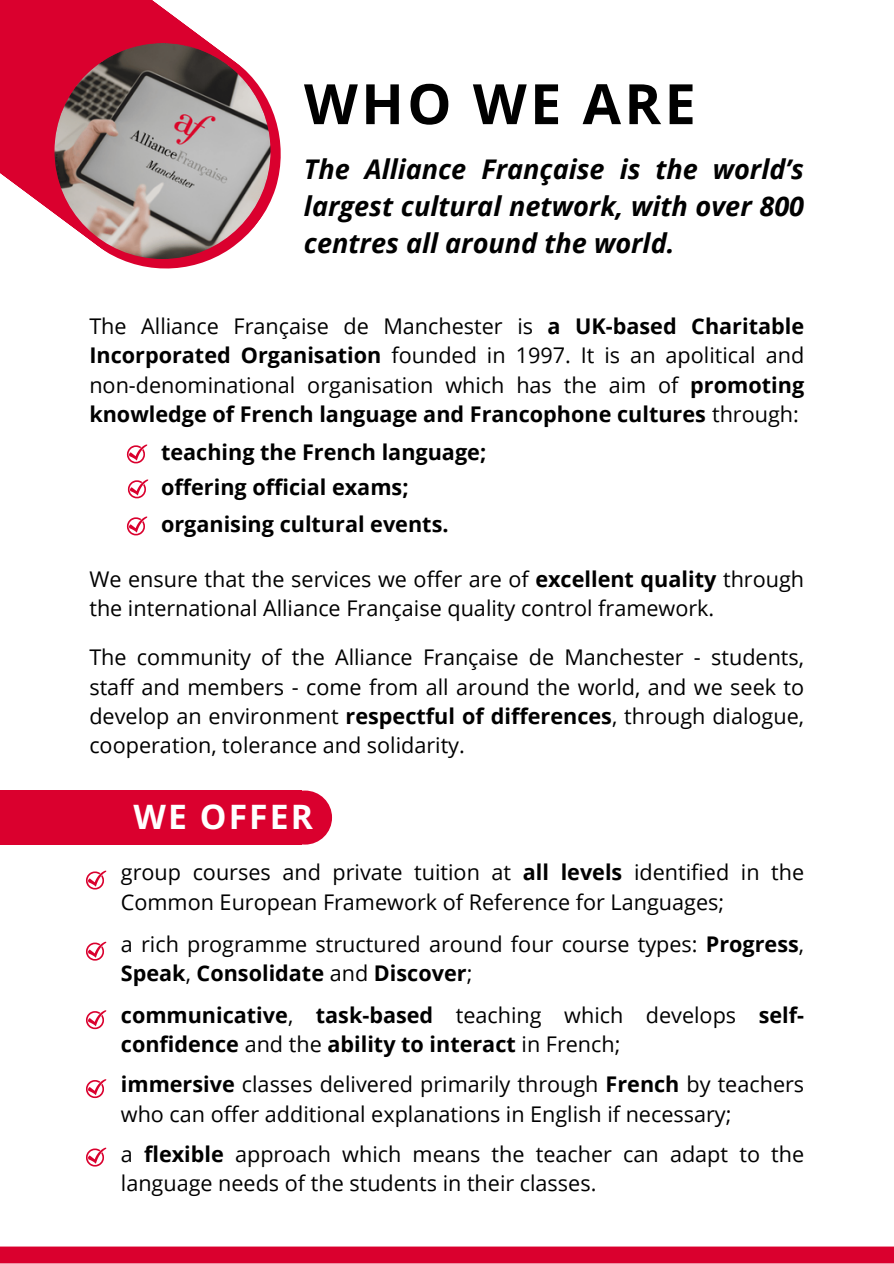
<style>
.page{position:relative;width:894px;height:1264px;background:#fff}
.page>*{position:absolute;margin:0;border:0;box-sizing:border-box;transform-origin:0 0}
.t1{font:700 55.65px "Open Sans";letter-spacing:.06em;color:#000}
.t2{font:700 33.6px "Open Sans";letter-spacing:.06em;color:#fff}
.t3{font:italic 700 27.15px/37.2px "Open Sans";color:#000;text-align:justify}
.t4{font:21.6px/29.4px "Open Sans";color:#000}
.t5{font:700 21.6px/29.2px "Open Sans";color:#000}
.s1{font-weight:700}
.s2{font-weight:400}
</style>
<div class="page">
<svg style="left:0;top:0;width:281px;height:269px;fill:#da002e"></svg>
<img style="left:54px;top:43px;width:216px;height:216px;border-radius:50%">
<div style="left:0;top:790px;width:301px;height:55px;background:#da002e"></div>
<div style="left:278px;top:790px;width:54px;height:54px;background:#da002e;border-radius:50%"></div>
<svg style="left:127px;top:516px;width:20px;height:19px"></svg>
<svg style="left:86px;top:870px;width:20px;height:19px"></svg>
<svg style="left:86px;top:941px;width:20px;height:19px"></svg>
<svg style="left:86px;top:1010px;width:20px;height:19px"></svg>
<div style="left:0;top:1246px;width:893px;height:17px;background:#da002e"></div>
<svg style="left:86px;top:1079px;width:20px;height:19px"></svg>
<svg style="left:86px;top:1147px;width:20px;height:19px"></svg>
<svg style="left:128px;top:479px;width:20px;height:19px"></svg>
<svg style="left:127px;top:444px;width:20px;height:19px"></svg>
<p class="t1" style="left:304px;top:65px;width:393px">WHO WE ARE</p>
<p class="t3" style="left:304px;top:149px;width:501px">The Alliance Française is the world’s largest cultural network, with over 800 centres all around the world.</p>
<p class="t4" style="left:89px;top:311px;width:716px;text-align:justify">The Alliance Française de Manchester is <span class="s1">a UK-based Charitable Incorporated Organisation</span> founded in 1997. It is an apolitical and non-denominational organisation which has the aim of <span class="s1">promoting knowledge of French language and Francophone cultures</span> through:</p>
<h4 class="t5" style="left:161px;top:436px;width:326px">teaching the French language;</h4>
<p class="t5" style="left:161px;top:471px;width:249px">offering official exams;</p>
<p class="t5" style="left:161px;top:508px;width:289px">organising cultural events.</p>
<p class="t4" style="left:89px;top:564px;width:716px">We ensure that the services we offer are of <span class="s1">excellent quality</span> through the international Alliance Française quality control framework.</p>
<h2 class="t4" style="left:89px;top:642px;width:716px;text-align:justify">The community of the Alliance Française de Manchester - students, staff and members - come from all around the world, and we seek to develop an environment <span class="s1">respectful of differences</span>, through dialogue, cooperation, tolerance and solidarity.</h2>
<h4 class="t2" style="left:133px;top:793px;width:181px">WE OFFER</h4>
<h3 class="t4" style="left:121px;top:857px;width:684px">group courses and private tuition at <span class="s1">all levels</span> identified in the<br>Common European Framework of Reference for Languages;</h3>
<p class="t4" style="left:121px;top:928px;width:684px">a rich programme structured around four course types: <span class="s1">Progress</span>,<br><span class="s1">Speak</span>, <span class="s1">Consolidate</span> and <span class="s1">Discover</span>;</p>
<p class="t5" style="left:121px;top:999px;width:684px">communicative<span class="s2">,</span> task-based <span class="s2">teaching which develops</span> self&shy;confidence <span class="s2">and the</span> ability to interact <span class="s2">in French;</span></p>
<h4 class="t4" style="left:121px;top:1069px;width:684px"><span class="s1">immersive</span> classes delivered primarily through <span class="s1">French</span> by teachers who can offer additional explanations in English if necessary;</h4>
<p class="t4" style="left:121px;top:1138px;width:684px">a <span class="s1">flexible</span> approach which means the teacher can adapt to the language needs of the students in their classes.</p>
</div>
